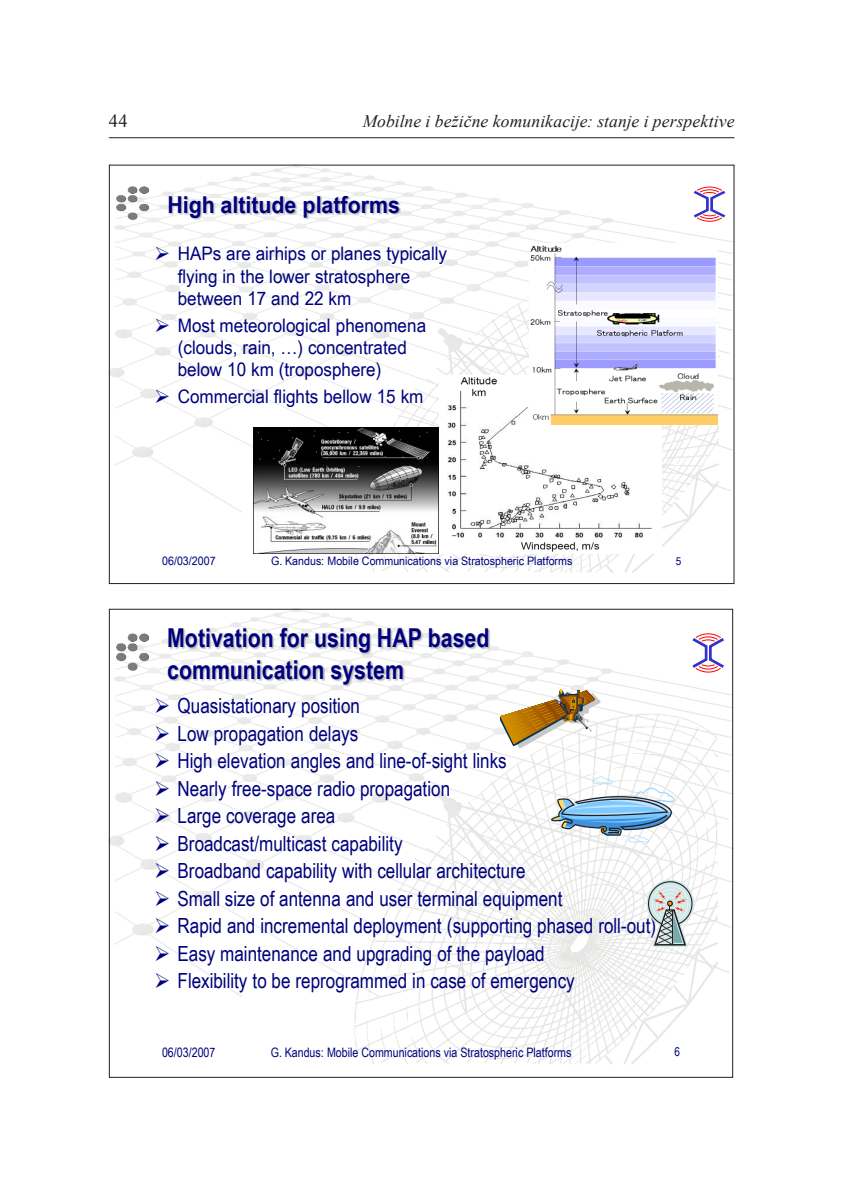
<style>
.page{position:relative;width:844px;height:1191px;background:#fff}
.page>*{position:absolute;margin:0;border:0;box-sizing:border-box;transform-origin:0 0}
.t1{font:700 26.07px/31.3px "Arial Narrow";color:#00007e}
.t2{font:700 23.28px "Arial Narrow";color:#00007e;scale:1.12 1}
.t3{font:20.82px "Arial Narrow";color:#00007e}
.t4{font:18.55px/22.4px "Arial Narrow";color:#00007e;scale:1.12 1}
.t5{font:18.38px "Times New Roman";color:#231f20}
.t6{font:italic 17.5px "Times New Roman";letter-spacing:.005em;color:#231f20}
.t7{font:12.95px "Arial Narrow";color:#00007e}
.t8{font:12.25px "Arial Narrow";color:#00007e}
.t9{font:11.72px "Arial Narrow";color:#00007e;scale:1.12 1}
.t10{font:10.85px "Arial Narrow";color:#00007e;scale:1.12 1}
</style>
<div class="page">
<hr style="left:109px;top:137px;width:625px;height:1px;background:#231f20">
<img style="left:111px;top:167px;width:621px;height:406px">
<img style="left:115px;top:186px;width:35px;height:35px">
<svg style="left:693px;top:187px;width:32px;height:35px"></svg>
<img style="left:439px;top:375px;width:222px;height:178px">
<img style="left:151px;top:183px;width:267px;height:38px">
<img style="left:529px;top:243px;width:188px;height:181px">
<img style="left:253px;top:427px;width:186px;height:126px">
<img style="left:111px;top:611px;width:620px;height:454px">
<img style="left:115px;top:632px;width:35px;height:39px">
<svg style="left:692px;top:633px;width:31px;height:40px"></svg>
<img style="left:151px;top:613px;width:362px;height:43px">
<img style="left:151px;top:645px;width:271px;height:42px">
<svg style="left:551px;top:776px;width:123px;height:67px"></svg>
<svg style="left:500px;top:689px;width:100px;height:59px"></svg>
<svg style="left:646px;top:879px;width:47px;height:68px"></svg>
<p class="t5" style="left:109px;top:109px;width:20px">44</p>
<p class="t6" style="left:362px;top:109px;width:373px">Mobilne i bežične komunikacije: stanje i perspektive</p>
<p class="t2" style="left:167px;top:187px;width:209px">High altitude platforms</p>
<p class="t4" style="left:178px;top:242px;width:242px;text-indent:-23px">➢ HAPs are airhips or planes typically flying in the lower stratosphere between 17 and 22 km</p>
<p class="t4" style="left:178px;top:313px;width:223px;text-indent:-23px">➢ Most meteorological phenomena (clouds, rain, …) concentrated below 10 km (troposphere)</p>
<p class="t4" style="left:154px;top:385px;width:242px">➢ Commercial flights bellow 15 km</p>
<p class="t9" style="left:162px;top:552px;width:49px">06/03/2007</p>
<p class="t9" style="left:271px;top:552px;width:270px">G. Kandus: Mobile Communications via Stratospheric Platforms</p>
<p class="t10" style="left:675px;top:553px;width:6px">5</p>
<p class="t1" style="left:167px;top:621px;width:323px">Motivation for using HAP based communication system</p>
<p class="t3" style="left:154px;top:690px;width:207px">➢ Quasistationary position</p>
<p class="t3" style="left:154px;top:718px;width:205px">➢ Low propagation delays</p>
<p class="t3" style="left:154px;top:745px;width:354px">➢ High elevation angles and line-of-sight links</p>
<p class="t3" style="left:154px;top:773px;width:297px">➢ Nearly free-space radio propagation</p>
<p class="t3" style="left:154px;top:800px;width:183px">➢ Large coverage area</p>
<p class="t3" style="left:154px;top:828px;width:250px">➢ Broadcast/multicast capability</p>
<p class="t3" style="left:154px;top:855px;width:373px">➢ Broadband capability with cellular architecture</p>
<p class="t3" style="left:154px;top:883px;width:409px">➢ Small size of antenna and user terminal equipment</p>
<p class="t3" style="left:154px;top:910px;width:503px">➢ Rapid and incremental deployment (supporting phased roll-out)</p>
<p class="t3" style="left:154px;top:938px;width:392px">➢ Easy maintenance and upgrading of the payload</p>
<p class="t3" style="left:154px;top:965px;width:422px">➢ Flexibility to be reprogrammed in case of emergency</p>
<p class="t7" style="left:162px;top:1042px;width:55px">06/03/2007</p>
<p class="t7" style="left:271px;top:1042px;width:302px">G. Kandus: Mobile Communications via Stratospheric Platforms</p>
<p class="t8" style="left:674px;top:1043px;width:7px">6</p>
</div>
